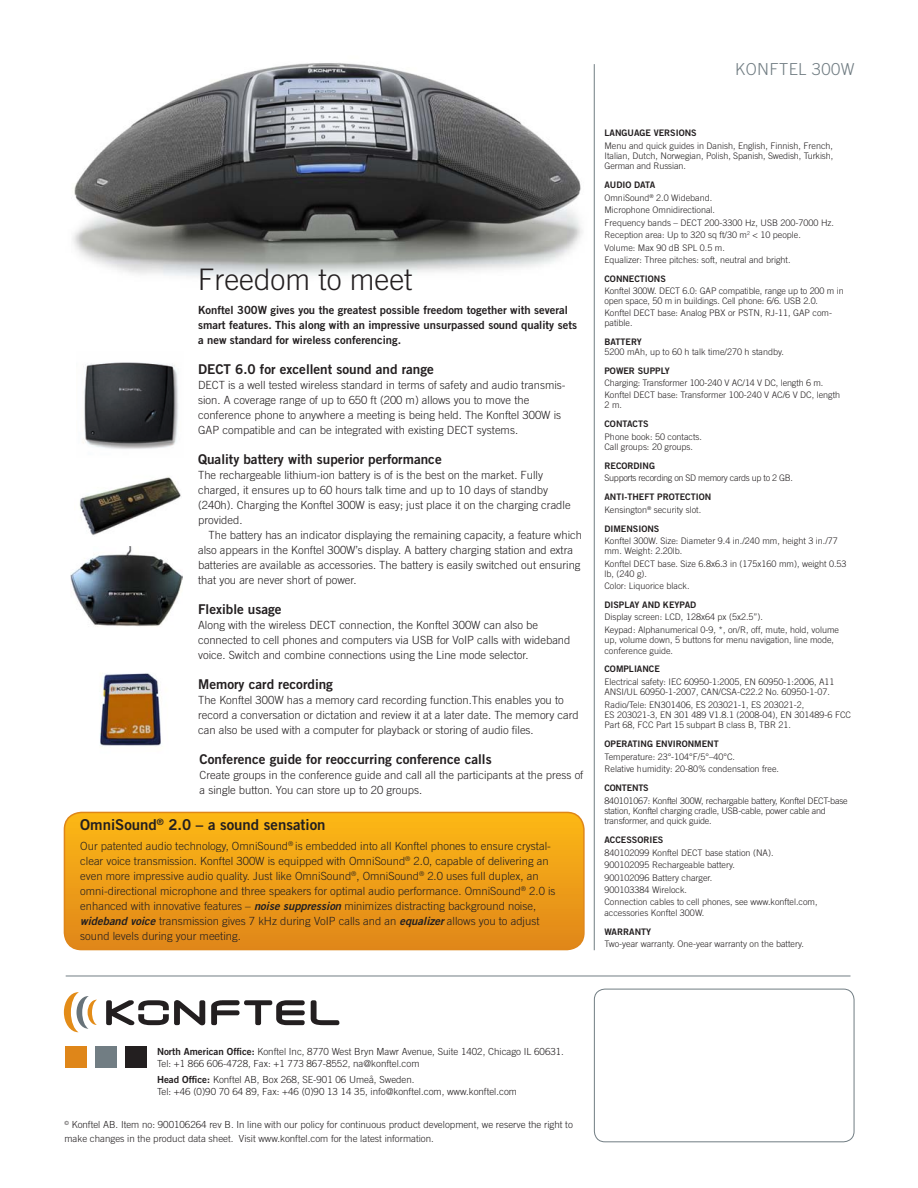
<style>
.page{position:relative;width:918px;height:1188px;background:#fff}
.page>*{position:absolute;margin:0;border:0;box-sizing:border-box;transform-origin:0 0}
.t1{font:300 29.7px "Trade Gothic LT Std";color:#231f20}
.t2{font:300 16.5px "Trade Gothic LT Std";letter-spacing:.025em;color:#717d83}
.t3{font:15px "Trade Gothic LT Std Bd 2";color:#231f20}
.Bröd_uindrag{font:13.5px "Trade Gothic LT Std Bd 2";color:#231f20}
.Bröd_uindrag-2{font:300 11.25px/15px "Trade Gothic LT Std";color:#231f20}
.Bröd_uindrag-3{font:11.25px/15px "Trade Gothic LT Std Bd 2";color:#231f20}
.Bröd_uindrag-4{font:300 9.75px/12px "Trade Gothic LT Std";color:#231f20}
.t4{font:300 9px/10.4px "Trade Gothic LT Std";color:#231f20}
.t5{font:9px "Trade Gothic LT Std Bd 2";color:#231f20}
.t6{font:300 9px/10.4px "Trade Gothic LT Std";letter-spacing:-.02em;color:#231f20}
.t7{font:300 9px "Trade Gothic LT Std";letter-spacing:-.03em;color:#231f20}
.t8{font:9px "Trade Gothic LT Std Bd 2";letter-spacing:-.02em;color:#231f20}
.s1{font-family:"Trade Gothic LT Std Bd 2 Obl";font-weight:400}
.s2{font-family:"Trade Gothic LT Std Bd 2";font-weight:400}
</style>
<div class="page">
<div style="left:66px;top:1047px;width:21px;height:21px;background:#df8619"></div>
<div style="left:125px;top:1047px;width:22px;height:21px;background:#231f20"></div>
<div style="left:95px;top:1047px;width:22px;height:21px;background:#717d83"></div>
<svg style="left:311px;top:1000px;width:28px;height:25px"></svg>
<svg style="left:106px;top:1000px;width:99px;height:25px"></svg>
<svg style="left:211px;top:1000px;width:94px;height:25px"></svg>
<svg style="left:64px;top:992px;width:33px;height:40px"></svg>
<hr style="left:66px;top:976px;width:785px;height:1px;background:#717d83">
<hr style="left:594px;top:64px;width:1px;height:886px;background:#717d83">
<svg style="left:64px;top:812px;width:520px;height:138px"></svg>
<div style="left:64px;top:812px;width:521px;height:138px;border:2px solid #df8619;border-radius:17px"></div>
<div style="left:594px;top:989px;width:260px;height:153px;border:1px solid #717d83;border-radius:11px"></div>
<img style="left:72px;top:63px;width:511px;height:214px">
<img style="left:82px;top:362px;width:96px;height:87px">
<img style="left:79px;top:477px;width:102px;height:58px">
<img style="left:70px;top:547px;width:113px;height:80px">
<img style="left:100px;top:673px;width:61px;height:73px">
<p class="t2" style="left:735px;top:60px;width:121px">Konftel 300W</p>
<p class="t1" style="left:198px;top:262px;width:216px">Freedom to meet</p>
<p class="Bröd_uindrag-3" style="left:198px;top:302px;width:380px">Konftel 300W gives you the greatest possible freedom together with several smart features. This along with an impressive unsurpassed sound quality sets a new standard for wireless conferencing.</p>
<p class="Bröd_uindrag" style="left:198px;top:360px;width:237px">DECT 6.0 for excellent sound and range</p>
<p class="Bröd_uindrag-2" style="left:198px;top:377px;width:369px">DECT is a well tested wireless standard in terms of safety and audio transmis&shy;sion. A coverage range of up to 650 ft (200 m) allows you to move the conference phone to anywhere a meeting is being held. The Konftel 300W is GAP compatible and can be integrated with existing DECT systems.</p>
<p class="Bröd_uindrag" style="left:198px;top:450px;width:245px">Quality battery with superior performance</p>
<p class="Bröd_uindrag-2" style="left:198px;top:467px;width:386px">The rechargeable lithium-ion battery is of is the best on the market. Fully charged, it ensures up to 60 hours talk time and up to 10 days of standby (240h). Charging the Konftel 300W is easy; just place it on the charging cradle provided.<br>The battery has an indicator displaying the remaining capacity, a feature which also appears in the Konftel 300W’s display. A battery charging station and extra batteries are available as accessories. The battery is easily switched out ensuring that you are never short of power.</p>
<p class="Bröd_uindrag" style="left:198px;top:600px;width:85px">Flexible usage</p>
<p class="Bröd_uindrag-2" style="left:198px;top:617px;width:374px">Along with the wireless DECT connection, the Konftel 300W can also be connected to cell phones and computers via USB for VoIP calls with wideband voice. Switch and combine connections using the Line mode selector.</p>
<p class="Bröd_uindrag" style="left:198px;top:675px;width:136px">Memory card recording</p>
<p class="Bröd_uindrag-2" style="left:198px;top:692px;width:382px">The Konftel 300W has a memory card recording function.This enables you to record a conversation or dictation and review it at a later date. The memory card can also be used with a computer for playback or storing of audio files.</p>
<p class="Bröd_uindrag" style="left:200px;top:750px;width:294px">Conference guide for reoccurring conference calls</p>
<p class="Bröd_uindrag-2" style="left:200px;top:767px;width:385px">Create groups in the conference guide and call all the participants at the press of a single button. You can store up to 20 groups.</p>
<p class="t3" style="left:80px;top:816px;width:247px">OmniSound<sup>®</sup> 2.0 – a sound sensation</p>
<p class="Bröd_uindrag-2" style="left:80px;top:838px;width:477px">Our patented audio technology, OmniSound<sup>®</sup> is embedded into all Konftel phones to ensure crystal&shy;clear voice transmission. Konftel 300W is equipped with OmniSound<sup>®</sup> 2.0, capable of delivering an even more impressive audio quality. Just like OmniSound<sup>®</sup>, OmniSound<sup>®</sup> 2.0 uses full duplex, an omni-directional microphone and three speakers for optimal audio performance. OmniSound<sup>®</sup> 2.0 is enhanced with innovative features – <span class="s1">noise suppression</span> minimizes distracting background noise, <span class="s1">wideband voice</span> transmission gives 7 kHz during VoIP calls and an <span class="s1">equalizer</span> allows you to adjust sound levels during your meeting.</p>
<p class="t5" style="left:604px;top:127px;width:94px">LANGUAGE VERSIONS</p>
<p class="t4" style="left:604px;top:140px;width:230px;text-align:justify">Menu and quick guides in Danish, English, Finnish, French, Italian, Dutch, Norwegian, Polish, Spanish, Swedish, Turkish, German and Russian.</p>
<p class="t5" style="left:604px;top:179px;width:52px">AUDIO DATA</p>
<p class="t4" style="left:604px;top:192px;width:109px">OmniSound<sup>®</sup> 2.0 Wideband.</p>
<p class="t4" style="left:604px;top:205px;width:112px">Microphone Omnidirectional.</p>
<p class="t4" style="left:604px;top:217px;width:231px">Frequency bands – DECT 200-3300 Hz, USB 200-7000 Hz.</p>
<p class="t4" style="left:604px;top:230px;width:198px">Reception area: Up to 320 sq ft/30 m<sup>2</sup> &lt; 10 people.</p>
<p class="t4" style="left:604px;top:242px;width:122px">Volume: Max 90 dB SPL 0.5 m.</p>
<p class="t4" style="left:604px;top:255px;width:188px">Equalizer: Three pitches: soft, neutral and bright.</p>
<p class="t5" style="left:604px;top:273px;width:63px">CONNECTIONS</p>
<p class="t4" style="left:604px;top:285px;width:241px">Konftel 300W. DECT 6.0: GAP compatible, range up to 200 m in open space, 50 m in buildings. Cell phone: 6/6. USB 2.0.</p>
<p class="t4" style="left:604px;top:307px;width:229px">Konftel DECT base: Analog PBX or PSTN , RJ-11, GAP com&shy;patible.</p>
<p class="t4" style="left:604px;top:337px;width:181px"><span class="s2">BATTERY<br></span>5200 mAh, up to 60 h talk time/270 h standby.</p>
<p class="t5" style="left:604px;top:366px;width:67px">POWER SUPPLY</p>
<p class="t4" style="left:604px;top:378px;width:220px">Charging: Transformer 100-240 V AC/14 V DC, length 6 m.</p>
<p class="t4" style="left:604px;top:390px;width:237px">Konftel DECT base: Transformer 100-240 V AC/6 V DC, length<br>2 m.</p>
<p class="t5" style="left:604px;top:418px;width:46px">CONTACTS</p>
<p class="t4" style="left:604px;top:431px;width:99px">Phone book: 50 contacts.<br>Call groups: 20 groups.</p>
<p class="t5" style="left:604px;top:460px;width:52px">RECORDING</p>
<p class="t7" style="left:604px;top:473px;width:190px">Supports recording on SD memory cards up to 2 GB.</p>
<p class="t5" style="left:604px;top:491px;width:30px">Anti -theft</p>
<p class="t5" style="left:657px;top:491px;width:7px">protection</p>
<p class="t4" style="left:604px;top:504px;width:98px">Kensington<sup>®</sup> security slot.</p>
<p class="t5" style="left:604px;top:523px;width:56px">DIMENSIONS</p>
<p class="t4" style="left:604px;top:536px;width:235px">Konftel 300W. Size: Diameter 9.4 in./240 mm, height 3 in./77 mm. Weight: 2.20lb.</p>
<p class="t4" style="left:604px;top:558px;width:244px">Konftel DECT base. Size 6.8x6.3 in (175x160 mm), weight 0.53 lb, (240 g).</p>
<p class="t4" style="left:604px;top:581px;width:87px">Color: Liquorice black.</p>
<p class="t5" style="left:604px;top:599px;width:93px">DISPLAY AND KEYPAD</p>
<p class="t4" style="left:604px;top:612px;width:160px">Display screen: LCD, 128x64 px (5x2.5”).</p>
<p class="t4" style="left:604px;top:624px;width:236px">Keypad: Alphanumerical 0-9, *, on/R, off, mute, hold, volume up, volume down, 5 buttons for menu navigation, line mode, conference guide.</p>
<p class="t5" style="left:604px;top:664px;width:57px">COMPLIANCE</p>
<p class="t4" style="left:604px;top:676px;width:232px">Electrical safety: IEC 60950-1:2005, EN 60950-1:2006, A11<br>ANSI/UL 60950-1-2007, CAN/CSA-C22.2 No. 60950-1-07.</p>
<p class="t4" style="left:604px;top:699px;width:248px">Radio/Tele: EN301406, ES 203021-1, ES 203021-2,<br>ES 203021-3, EN 301 489 V1.8.1 (2008-04), EN 301489-6 FCC<br>Part 68, FCC Part 15 subpart B class B, TBR 21.</p>
<p class="t5" style="left:604px;top:738px;width:116px">OPERATING ENVIRONMENT</p>
<p class="t4" style="left:604px;top:751px;width:132px">Temperature: 23°-104°F/5°–40°C.</p>
<p class="t4" style="left:604px;top:764px;width:176px">Relative humidity: 20-80% condensation free.</p>
<p class="t8" style="left:604px;top:782px;width:46px">CONTENTS</p>
<p class="t6" style="left:604px;top:795px;width:245px">840101067: Konftel 300W, rechargable battery, Konftel DECT-base station, Konftel charging cradle, USB-cable, power cable and transformer, and quick guide.</p>
<p class="t5" style="left:604px;top:834px;width:60px">ACCESSORIES</p>
<p class="t4" style="left:604px;top:847px;width:171px">840102099 Konftel DECT base station (N A).</p>
<p class="t4" style="left:604px;top:860px;width:132px">900102095 Rechargeable battery.</p>
<p class="t4" style="left:604px;top:872px;width:109px">900102096 Battery charger.</p>
<p class="t4" style="left:604px;top:885px;width:84px">900103384 Wirelock.</p>
<p class="t4" style="left:604px;top:897px;width:215px">Connection cables to cell phones, see www.konftel.com, accessories Konftel 300W.</p>
<p class="t5" style="left:604px;top:926px;width:48px">WARRANTY</p>
<p class="t4" style="left:604px;top:939px;width:201px">Two-year warranty. One-year warranty on the battery.</p>
<p class="Bröd_uindrag-4" style="left:157px;top:1046px;width:408px"><span class="s2">North American Office:</span> Konftel Inc, 8770 West Bryn Mawr Avenue, Suite 1402, Chicago IL 60631.<br>Tel: +1 866 606-4728, Fax: +1 773 867-8552, na@konftel.com</p>
<p class="Bröd_uindrag-4" style="left:157px;top:1074px;width:362px"><span class="s2">Head Office:</span> Konftel AB, Box 268, SE-901 06 Umeå, Sweden.<br>Tel: +46 (0)90 70 64 89, Fax: +46 (0)90 13 14 35, info@konftel.com, www.konftel.com</p>
<p class="Bröd_uindrag-4" style="left:64px;top:1118px;width:510px;line-height:13.5px"><sup>©</sup> Konftel AB. Item no: 900106264 rev B. In line with our policy for continuous product development, we reserve the right to make changes in the product data sheet. Visit www.konftel.com for the latest information.</p>
</div>
